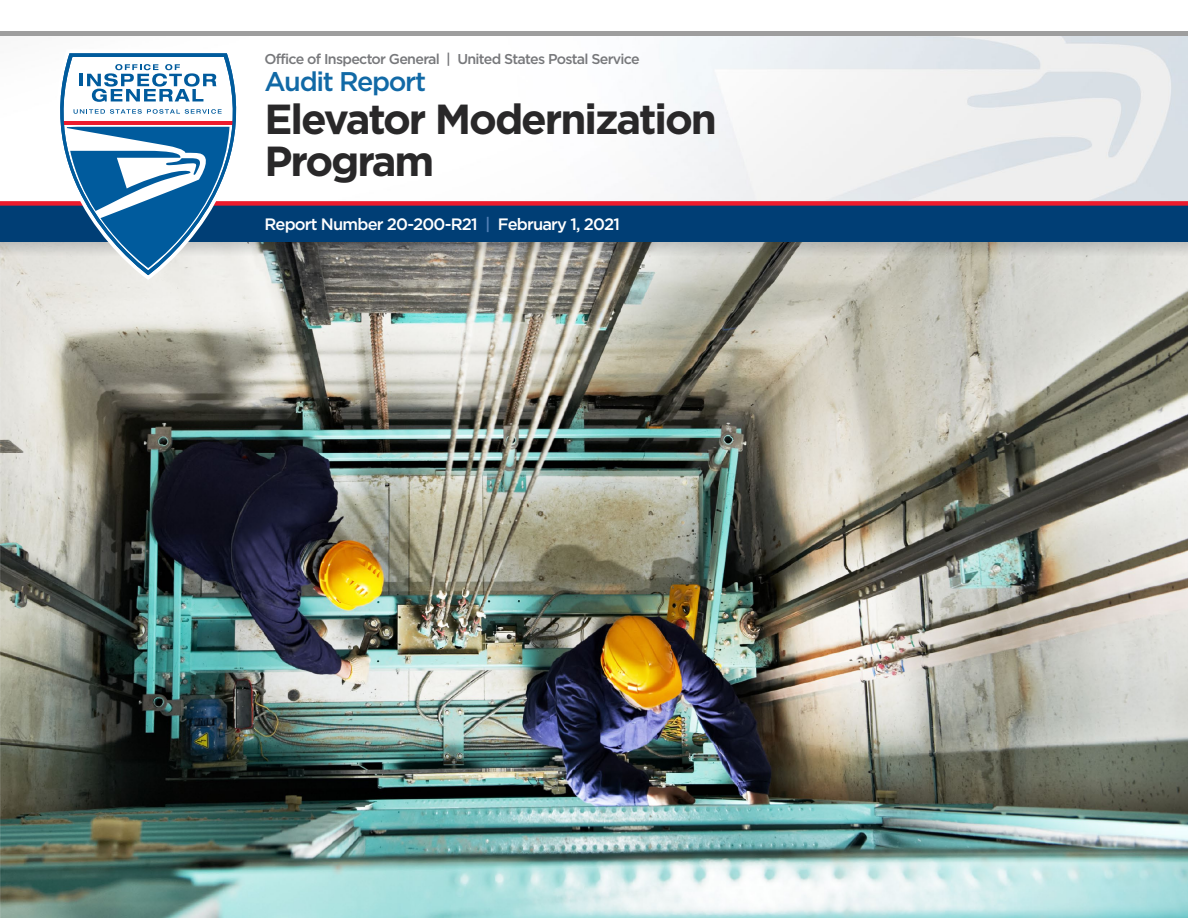
<style>
.page{position:relative;width:1188px;height:918px;background:#fff}
.page>*{position:absolute;margin:0;border:0;box-sizing:border-box;transform-origin:0 0}
.t1{font:700 42px/42px "Gotham";letter-spacing:-.05em;color:#292829}
.t2{font:500 27px "Gotham";letter-spacing:-.05em;color:#1169a6}
.t3{font:500 16.5px "Gotham";letter-spacing:-.05em;color:#fff}
.t4{font:500 14.25px "Gotham";letter-spacing:-.05em;color:#77787b}
.s1{color:#5381b7}
</style>
<div class="page">
<img style="left:0;top:31px;width:1188px;height:887px">
<svg style="left:0;top:242px;width:1188px;height:18px;background:#a3a29c"></svg>
<div style="left:0;top:202px;width:1188px;height:40px;background:#003e75"></div>
<img style="left:0;top:36px;width:1188px;height:165px">
<div style="left:0;top:201px;width:1188px;height:5px;background:#ed1b2d"></div>
<svg style="left:43px;top:50px;width:210px;height:230px;fill:#f0efeb"></svg>
<svg style="left:26px;top:53px;width:244px;height:222px"></svg>
<svg style="left:74px;top:109px;width:148px;height:5px"></svg>
<hr style="left:0;top:32px;width:1188px;height:4px;background:#9e9e9e">
<p class="t4" style="left:265px;top:51px;width:377px">Office of Inspector General | United States Postal Service</p>
<h2 class="t2" style="left:265px;top:66px;width:163px">Audit Report</h2>
<h1 class="t1" style="left:265px;top:97px;width:454px">Elevator Modernization<br>Program</h1>
<p class="t3" style="left:265px;top:215px;width:357px">Report Number 20-200-R21 <span class="s1">|</span> February 1, 2021</p>
</div>
